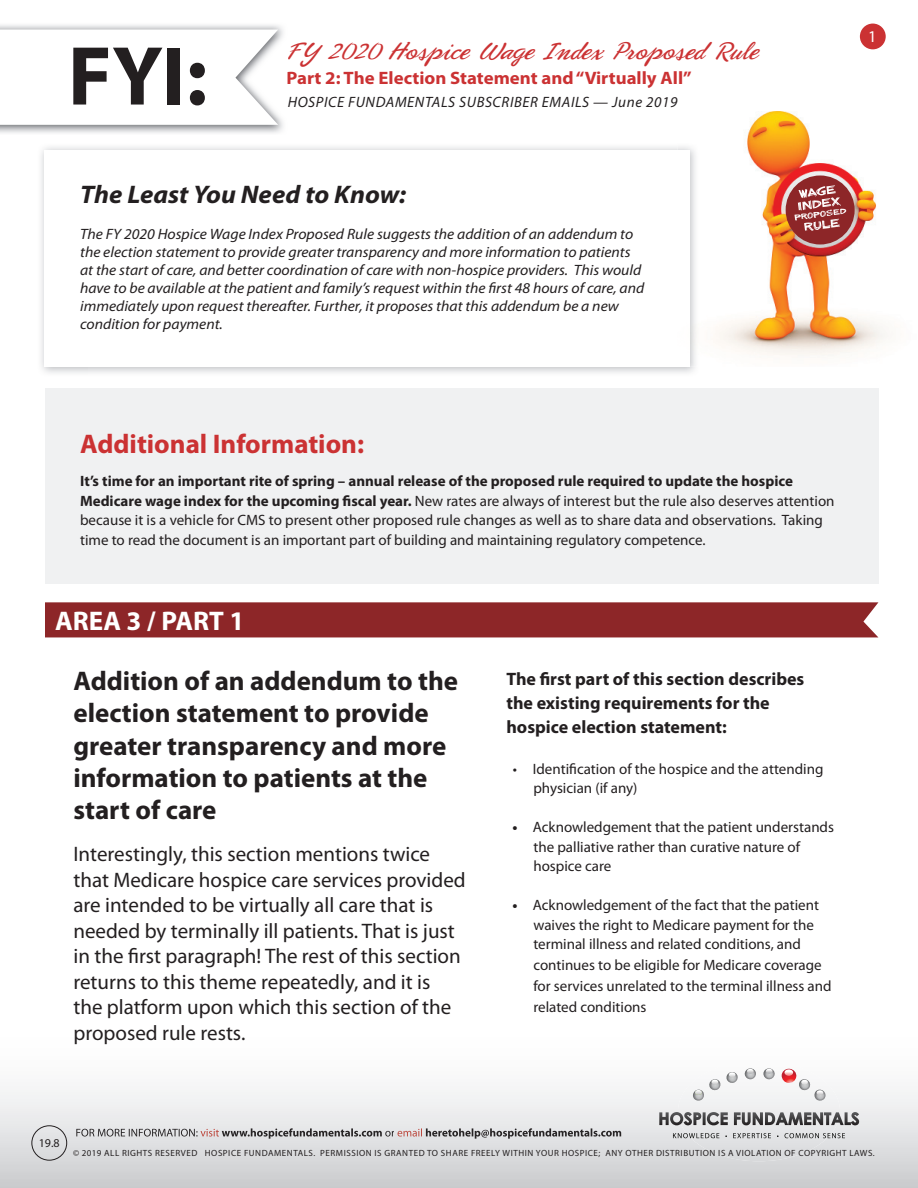
<style>
.page{position:relative;width:918px;height:1188px;background:#fff}
.page>*{position:absolute;margin:0;border:0;box-sizing:border-box;transform-origin:0 0}
.t1{font:700 84.3px "Myriad Pro";color:#231f20}
.t2{font:700 27px/32.4px "Myriad Pro";color:#231f20}
.t3{font:700 27px "Myriad Pro";color:#cb3233}
.t4{font:700 27px "Myriad Pro";color:#fff}
.t5{font:25.5px "Phoenix Script FLF";color:#cb3233}
.t6{font:italic 700 25.5px "Myriad Pro";color:#231f20;scale:1.04 1}
.t7{font:21px/25.5px "Myriad Pro";color:#231f20}
.t8{font:700 18px/24px "Myriad Pro";color:#231f20}
.t9{font:700 18px "Myriad Pro";color:#cb3233;scale:1.04 1}
.t10{font:16.5px "Myriad Pro";color:#fff}
.t11{font:15px/19.5px "Myriad Pro";color:#231f20}
.t12{font:italic 15px/18px "Myriad Pro";color:#231f20;scale:1.04 1}
.t13{font:italic 15px "Myriad Pro";letter-spacing:.04em;color:#231f20}
.t14{font:12px "Myriad Pro";color:#231f20}
.t15{font:9px "Myriad Pro";letter-spacing:.06em;color:#231f20}
.s1{font-weight:700}
</style>
<div class="page">
<img style="left:715px;top:111px;width:173px;height:245px">
<div style="left:786px;top:176px;width:69px;height:69px;background:#8d2628;border-radius:50%"></div>
<svg style="left:795px;top:185px;width:51px;height:46px"></svg>
<div style="left:45px;top:389px;width:833px;height:195px;background:#f0f1f2"></div>
<svg style="left:0;top:1090px;width:918px;height:98px"></svg>
<img style="left:76px;top:1129px;width:122px;height:8px">
<div style="left:198px;top:1129px;width:21px;height:8px;background:#e3e4e6"></div>
<img style="left:222px;top:1128px;width:160px;height:11px">
<svg style="left:382px;top:1131px;width:13px;height:6px"></svg>
<div style="left:395px;top:1128px;width:27px;height:9px;background:#e4e5e7"></div>
<img style="left:426px;top:1128px;width:195px;height:11px">
<div style="left:31px;top:1125px;width:36px;height:36px;border:1px solid #231f20;border-radius:50%"></div>
<svg style="left:670px;top:1068px;width:189px;height:93px"></svg>
<div style="left:860px;top:24px;width:26px;height:25px;background:#cb3233;border-radius:50%"></div>
<svg style="left:0;top:30px;width:278px;height:95px"></svg>
<div style="left:45px;top:602px;width:833px;height:35px;background:#8d2628"></div>
<h1 class="t1" style="left:68px;top:29px;width:141px">FYI:</h1>
<h3 class="t5" style="left:286px;top:37px;width:474px">FY 2020 Hospice Wage Index Proposed Rule</h3>
<p class="t9" style="left:286px;top:68px;width:391px">Part 2: The Election Statement and “Virtually All”</p>
<p class="t13" style="left:288px;top:94px;width:391px">HOSPICE FUNDAMENTALS SUBSCRIBER EMAILS — June 2019</p>
<h3 class="t6" style="left:80px;top:180px;width:315px">The Least You Need to Know:</h3>
<p class="t12" style="left:80px;top:225px;width:544px">The FY 2020 Hospice Wage Index Proposed Rule suggests the addition of an addendum to the election statement to provide greater transparency and more information to patients at the start of care, and better coordination of care with non-hospice providers. This would have to be available at the patient and family’s request within the first 48 hours of care, and immediately upon request thereafter. Further, it proposes that this addendum be a new condition for payment.</p>
<p class="t10" style="left:868px;top:28px;width:10px">1</p>
<h2 class="t3" style="left:80px;top:429px;width:286px">Additional Information:</h2>
<p class="t11" style="left:80px;top:472px;width:756px"><span class="s1">It’s time for an important rite of spring – annual release of the proposed rule required to update the hospice Medicare wage index for the upcoming fiscal year.</span> New rates are always of interest but the rule also deserves attention because it is a vehicle for CMS to present other proposed rule changes as well as to share data and observations. Taking time to read the document is an important part of building and maintaining regulatory competence.</p>
<h2 class="t4" style="left:55px;top:606px;width:191px">AREA 3 / PART 1</h2>
<h2 class="t2" style="left:73px;top:665px;width:386px">Addition of an addendum to the election statement to provide greater transparency and more information to patients at the start of care</h2>
<p class="t7" style="left:73px;top:842px;width:394px">Interestingly, this section mentions twice that Medicare hospice care services provided are intended to be virtually all care that is needed by terminally ill patients. That is just in the first paragraph! The rest of this section returns to this theme repeatedly, and it is<br>the platform upon which this section of the proposed rule rests.</p>
<p class="t14" style="left:39px;top:1136px;width:22px">19.8</p>
<p class="t8" style="left:506px;top:667px;width:300px">The first part of this section describes the existing requirements for the hospice election statement:</p>
<p class="t11" style="left:533px;top:759px;width:292px;text-indent:-21px">• Identification of the hospice and the attending physician (if any)</p>
<p class="t11" style="left:533px;top:818px;width:302px;text-indent:-21px"><span class="s1">•</span> Acknowledgement that the patient understands the palliative rather than curative nature of hospice care</p>
<p class="t11" style="left:533px;top:896px;width:287px;text-indent:-21px"><span class="s1">•</span> Acknowledgement of the fact that the patient waives the right to Medicare payment for the terminal illness and related conditions, and</p>
<p class="t11" style="left:533px;top:955px;width:300px;line-height:21px">continues to be eligible for Medicare coverage for services unrelated to the terminal illness and related conditions</p>
<p class="t15" style="left:73px;top:1148px;width:803px">© 2019 ALL RIGHTS RESERVED HOSPICE FUNDAMENTALS. PERMISSION IS GRANTED TO SHARE FREELY WITHIN YOUR HOSPICE; ANY OTHER DISTRIBUTION IS A VIOLATION OF COPYRIGHT LAWS.</p>
</div>
